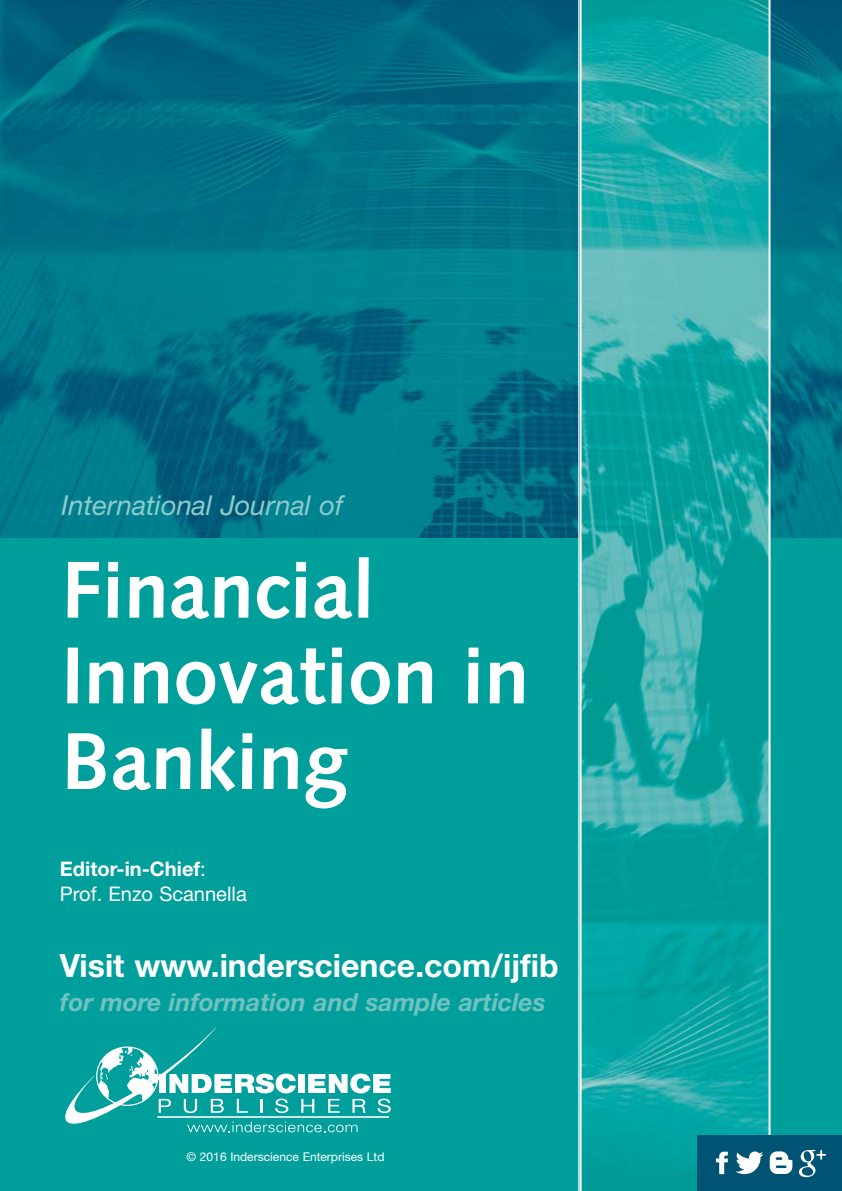
<style>
.page{position:relative;width:842px;height:1191px;background:#fff}
.page>*{position:absolute;margin:0;border:0;box-sizing:border-box;transform-origin:0 0}
.t1{font:700 80.4px/85.6px "Syntax";color:#fff}
.t2{font:700 32px "Helvetica Neue";color:#fff}
.t3{font:italic 27.4px "Helvetica Neue";color:#8ecbcb}
.t4{font:italic 700 24.8px "Helvetica Neue";color:#72c1c1}
.t5{font:20px/24.4px "Helvetica Neue";color:#fff}
.t6{font:12px "Helvetica Neue";color:#fff}
.s1{font-weight:700}
</style>
<div class="page">
<img style="left:0;top:0;width:842px;height:537px">
<div style="left:0;top:537px;width:842px;height:653px;background:#009f9c"></div>
<hr style="left:578px;top:0;width:1px;height:1190px;background:#fff">
<svg style="left:579px;top:0;width:191px;height:1190px"></svg>
<svg style="left:65px;top:1027px;width:326px;height:105px"></svg>
<div style="left:697px;top:1135px;width:145px;height:55px;background:#005373"></div>
<svg style="left:716px;top:1151px;width:12px;height:23px"></svg>
<svg style="left:735px;top:1151px;width:28px;height:23px"></svg>
<svg style="left:770px;top:1151px;width:22px;height:22px"></svg>
<svg style="left:799px;top:1150px;width:27px;height:27px"></svg>
<p class="t3" style="left:61px;top:495px;width:283px">International Journal of</p>
<h1 class="t1" style="left:61px;top:552px;width:469px">Financial<br>Innovation in<br>Banking</h1>
<p class="t5" style="left:60px;top:859px;width:188px"><span class="s1">Editor-in-Chief</span>:<br>Prof. Enzo Scannella</p>
<p class="t2" style="left:60px;top:954px;width:500px">Visit www.inderscience.com/ijfib</p>
<p class="t4" style="left:60px;top:992px;width:487px">for more information and sample articles</p>
<p class="t6" style="left:187px;top:1152px;width:199px">© 2016 Inderscience Enterprises Ltd</p>
</div>
